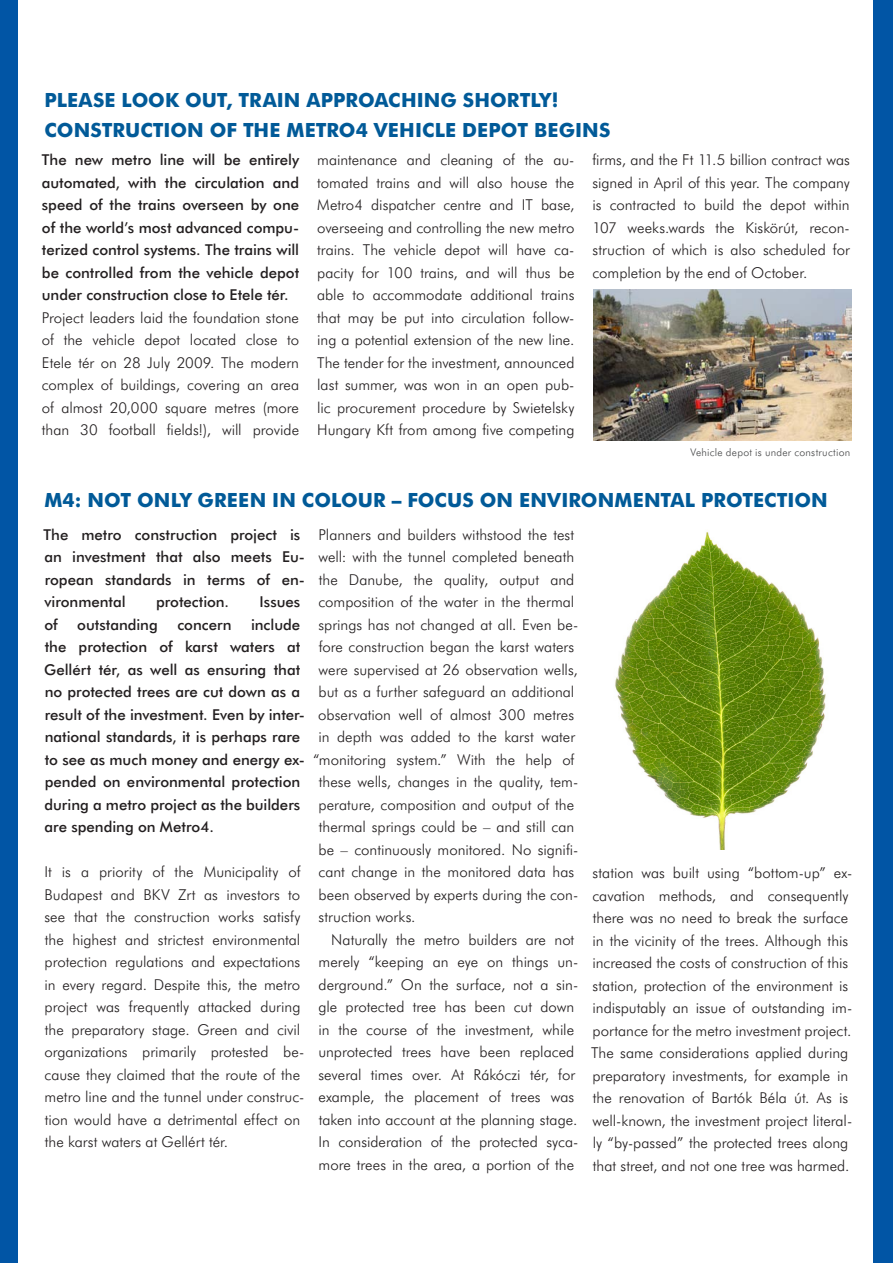
<style>
.page{position:relative;width:893px;height:1263px;background:#fff}
.page>*{position:absolute;margin:0;border:0;box-sizing:border-box;transform-origin:0 0}
.címek{font:19.5px "Futura HU Bold";letter-spacing:.005em;color:#015a98}
.kenyer{font:300 15px/22.5px "Futura CE";color:#231f20;text-align:justify}
.healine{font:500 15px/22.5px "Futura CE";color:#231f20}
.kepalairas{font:300 10.5px "Futura CE";letter-spacing:.025em;color:#464748}
</style>
<div class="page">
<div style="left:0;top:0;width:18px;height:1263px;background:#0155a5"></div>
<div style="left:873px;top:0;width:20px;height:1263px;background:#0155a5"></div>
<img style="left:594px;top:289px;width:258px;height:152px">
<img style="left:615px;top:532px;width:211px;height:318px">
<p class="címek" style="left:44px;top:89px;width:515px">PLEASE LOOK OUT, TRAIN APPROACHING SHORTLY!</p>
<p class="címek" style="left:44px;top:119px;width:567px">CONSTRUCTION OF THE METRO4 VEHICLE DEPOT BEGINS</p>
<p class="healine" style="left:42px;top:148px;width:259px;text-align:justify">The new metro line will be entirely automated, with the circulation and speed of the trains overseen by one of the world’s most advanced compu&shy;terized control systems. The trains will be controlled from the vehicle depot under construction close to Etele tér.</p>
<p class="kenyer" style="left:42px;top:306px;width:259px">Project leaders laid the foundation stone of the vehicle depot located close to Etele tér on 28 July 2009. The modern complex of buildings, covering an area of almost 20,000 square metres (more than 30 football fields!), will provide</p>
<p class="kenyer" style="left:317px;top:148px;width:259px">maintenance and cleaning of the au&shy;tomated trains and will also house the Metro4 dispatcher centre and IT base, overseeing and controlling the new metro trains. The vehicle depot will have ca&shy;pacity for 100 trains, and will thus be able to accommodate additional trains that may be put into circulation follow&shy;ing a potential extension of the new line.<br>The tender for the investment, announced last summer, was won in an open pub&shy;lic procurement procedure by Swietelsky Hungary Kft from among five competing</p>
<p class="kenyer" style="left:592px;top:148px;width:259px">firms, and the Ft 11.5 billion contract was signed in April of this year. The company is contracted to build the depot within 107 weeks.wards the Kiskörút, recon&shy;struction of which is also scheduled for completion by the end of October.</p>
<p class="kepalairas" style="left:690px;top:446px;width:161px">Vehicle depot is under construction</p>
<p class="címek" style="left:45px;top:488px;width:785px">M4: NOT ONLY GREEN IN COLOUR – FOCUS ON ENVIRONMENTAL PROTECTION</p>
<p class="healine" style="left:44px;top:523px;width:263px">The metro construction project is an investment that also meets Eu&shy;ropean standards in terms of en&shy;vironmental</p>
<p class="healine" style="left:156px;top:591px;width:75px">protection.</p>
<p class="healine" style="left:260px;top:591px;width:42px">Issues</p>
<p class="healine" style="left:44px;top:613px;width:15px">of</p>
<p class="healine" style="left:77px;top:613px;width:82px">outstanding</p>
<p class="healine" style="left:177px;top:613px;width:56px">concern</p>
<p class="healine" style="left:44px;top:613px;width:262px;text-indent:207px">include the protection of karst waters at<br>Gellért tér, as well as ensuring that no protected trees are cut down as a result of the investment. Even by inter&shy;national standards, it is perhaps rare to see as much money and energy ex&shy;pended on environmental protection during a metro project as the builders are spending on Metro4.</p>
<p class="kenyer" style="left:44px;top:861px;width:262px;text-align:left">It is a priority of the Municipality of Budapest and BKV Zrt as investors to see that the construction works satisfy the highest and strictest environmental protection regulations and expectations in every regard. Despite this, the metro project was frequently attacked during the preparatory stage. Green and civil organizations primarily protested be&shy;cause they claimed that the route of the metro line and the tunnel under construc&shy;tion would have a detrimental effect on the karst waters at Gellért tér.</p>
<p class="kenyer" style="left:318px;top:523px;width:257px">Planners and builders withstood the test</p>
<p class="kenyer" style="left:319px;top:546px;width:257px">well: with the tunnel completed beneath</p>
<p class="kenyer" style="left:319px;top:568px;width:257px">the Danube, the quality, output and</p>
<p class="kenyer" style="left:318px;top:591px;width:257px">composition of the water in the thermal</p>
<p class="kenyer" style="left:318px;top:613px;width:261px">springs has not changed at all. Even be-</p>
<p class="kenyer" style="left:319px;top:636px;width:257px">fore construction began the karst waters</p>
<p class="kenyer" style="left:319px;top:658px;width:261px">were supervised at 26 observation wells,</p>
<p class="kenyer" style="left:319px;top:681px;width:257px">but as a further safeguard an additional</p>
<p class="kenyer" style="left:318px;top:703px;width:257px">observation well of almost 300 metres</p>
<p class="kenyer" style="left:319px;top:726px;width:258px">in depth was added to the karst water</p>
<p class="kenyer" style="left:313px;top:748px;width:263px">“monitoring system.” With the help of</p>
<p class="kenyer" style="left:319px;top:771px;width:261px">these wells, changes in the quality, tem-</p>
<p class="kenyer" style="left:319px;top:793px;width:257px">perature, composition and output of the</p>
<p class="kenyer" style="left:319px;top:816px;width:257px">thermal springs could be – and still can</p>
<p class="kenyer" style="left:319px;top:838px;width:261px">be – continuously monitored. No signifi-</p>
<p class="kenyer" style="left:318px;top:861px;width:257px">cant change in the monitored data has</p>
<p class="kenyer" style="left:319px;top:883px;width:261px">been observed by experts during the con-</p>
<p class="kenyer" style="left:318px;top:906px;width:99px">struction works.</p>
<p class="kenyer" style="left:318px;top:928px;width:261px;text-align:center">Naturally the metro builders are not merely “keeping an eye on things un&shy;derground.” On the surface, not a sin&shy;gle protected tree has been cut down in the course of the investment, while unprotected trees have been replaced several times over. At Rákóczi tér, for example, the placement of trees was taken into account at the planning stage.<br>In consideration of the protected syca&shy;more trees in the area, a portion of the</p>
<p class="kenyer" style="left:591px;top:861px;width:263px;text-align:left">station was built using “bottom-up” ex&shy;cavation methods, and consequently there was no need to break the surface in the vicinity of the trees. Although this increased the costs of construction of this station, protection of the environment is indisputably an issue of outstanding im&shy;portance for the metro investment project.<br>The same considerations applied during preparatory investments, for example in the renovation of Bartók Béla út. As is well-known, the investment project literal&shy;ly “by-passed” the protected trees along that street, and not one tree was harmed.</p>
</div>
